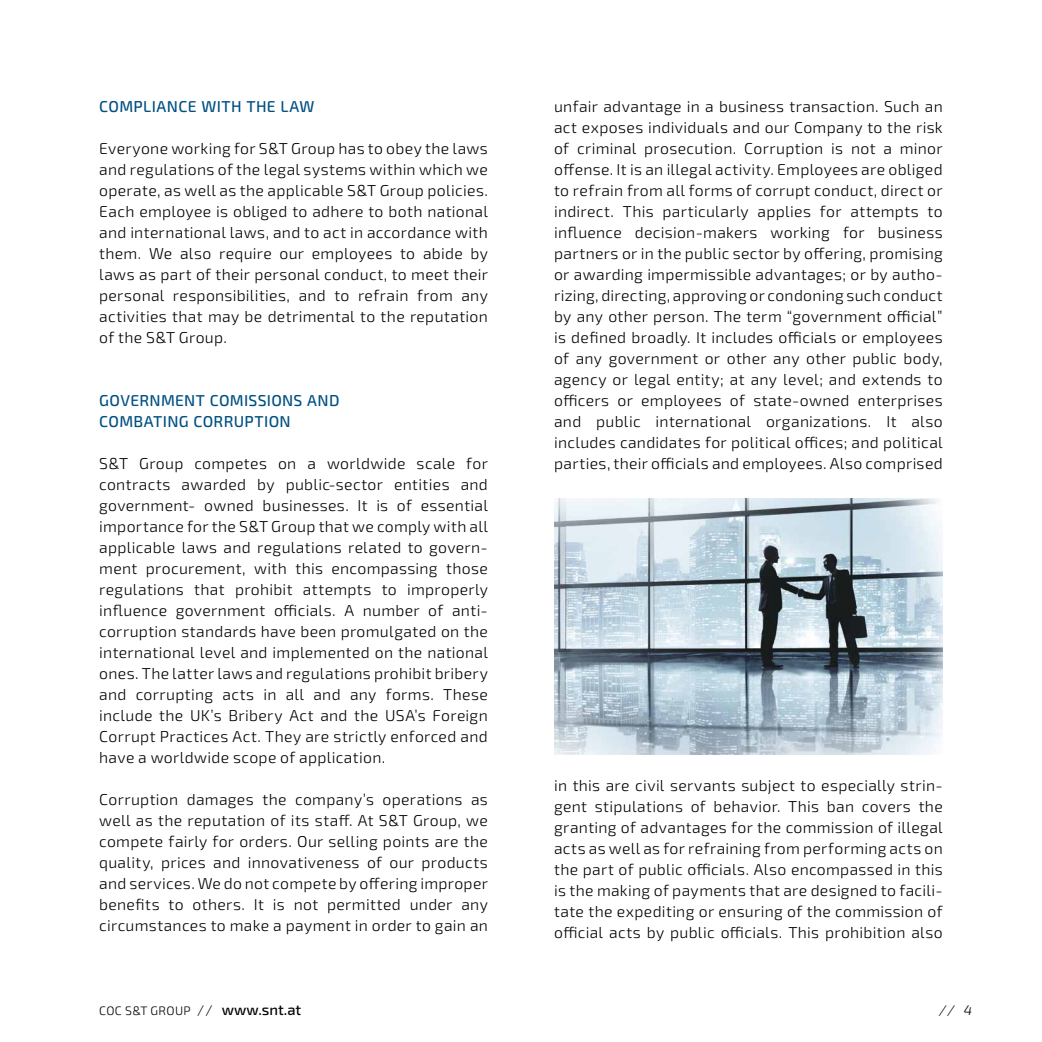
<style>
.page{position:relative;width:1042px;height:1042px;background:#fff}
.page>*{position:absolute;margin:0;border:0;box-sizing:border-box;transform-origin:0 0}
.t1{font:300 15.75px/21px "Sn T";letter-spacing:.02em;color:#000;text-align:justify}
.t2{font:500 15.75px/21px "Sn T";letter-spacing:.02em;color:#005083}
.t3{font:italic 300 14px "Sn T";color:#000}
.t4{font:300 12.25px "Sn T";letter-spacing:.03em;color:#000}
.s1{font-size:14px}
.s2{font-weight:500;font-size:14.88px}
</style>
<div class="page">
<img style="left:554px;top:499px;width:389px;height:255px">
<p class="t2" style="left:99px;top:96px;width:217px">COMPLIANCE WITH THE LAW</p>
<p class="t1" style="left:99px;top:138px;width:390px">Everyone working for S&amp;T Group has to obey the laws and regulations of the legal systems within which we operate, as well as the applicable S&amp;T Group policies.<br>Each employee is obliged to adhere to both national and international laws, and to act in accordance with them. We also require our employees to abide by laws as part of their personal conduct, to meet their personal responsibilities, and to refrain from any activities that may be detrimental to the reputation of the S&amp;T Group.</p>
<p class="t2" style="left:99px;top:390px;width:242px">GOVERNMENT COMISSIONS AND<br>COMBATING CORRUPTION</p>
<p class="t1" style="left:99px;top:453px;width:390px">S&amp;T Group competes on a worldwide scale for contracts awarded by public-sector entities and government- owned businesses. It is of essential importance for the S&amp;T Group that we comply with all applicable laws and regulations related to govern&shy;ment procurement, with this encompassing those regulations that prohibit attempts to improperly influence government officials. A number of anti&shy;corruption standards have been promulgated on the international level and implemented on the national ones. The latter laws and regulations prohibit bribery and corrupting acts in all and any forms. These include the UK’s Bribery Act and the USA’s Foreign Corrupt Practices Act. They are strictly enforced and have a worldwide scope of application.</p>
<p class="t1" style="left:99px;top:789px;width:390px">Corruption damages the company’s operations as well as the reputation of its staff. At S&amp;T Group, we compete fairly for orders. Our selling points are the quality, prices and innovativeness of our products and services. We do not compete by offering improper benefits to others. It is not permitted under any circumstances to make a payment in order to gain an</p>
<p class="t1" style="left:554px;top:96px;width:390px">unfair advantage in a business transaction. Such an act exposes individuals and our Company to the risk of criminal prosecution. Corruption is not a minor offense. It is an illegal activity. Employees are obliged to refrain from all forms of corrupt conduct, direct or indirect. This particularly applies for attempts to influence decision-makers working for business partners or in the public sector by offering, promising or awarding impermissible advantages; or by autho&shy;rizing, directing, approving or condoning such conduct by any other person. The term “government official” is defined broadly. It includes officials or employees of any government or other any other public body, agency or legal entity; at any level; and extends to officers or employees of state-owned enterprises and public international organizations. It also includes candidates for political offices; and political parties, their officials and employees. Also comprised</p>
<p class="t1" style="left:554px;top:775px;width:390px">in this are civil servants subject to especially strin&shy;gent stipulations of behavior. This ban covers the granting of advantages for the commission of illegal acts as well as for refraining from performing acts on the part of public officials. Also encompassed in this is the making of payments that are designed to facili&shy;tate the expediting or ensuring of the commission of official acts by public officials. This prohibition also</p>
<p class="t4" style="left:99px;top:1004px;width:204px">COC S&amp;T GROUP <span class="s1">//</span> <span class="s2">www.snt.at</span></p>
<p class="t3" style="left:939px;top:1002px;width:35px">// 4</p>
</div>
